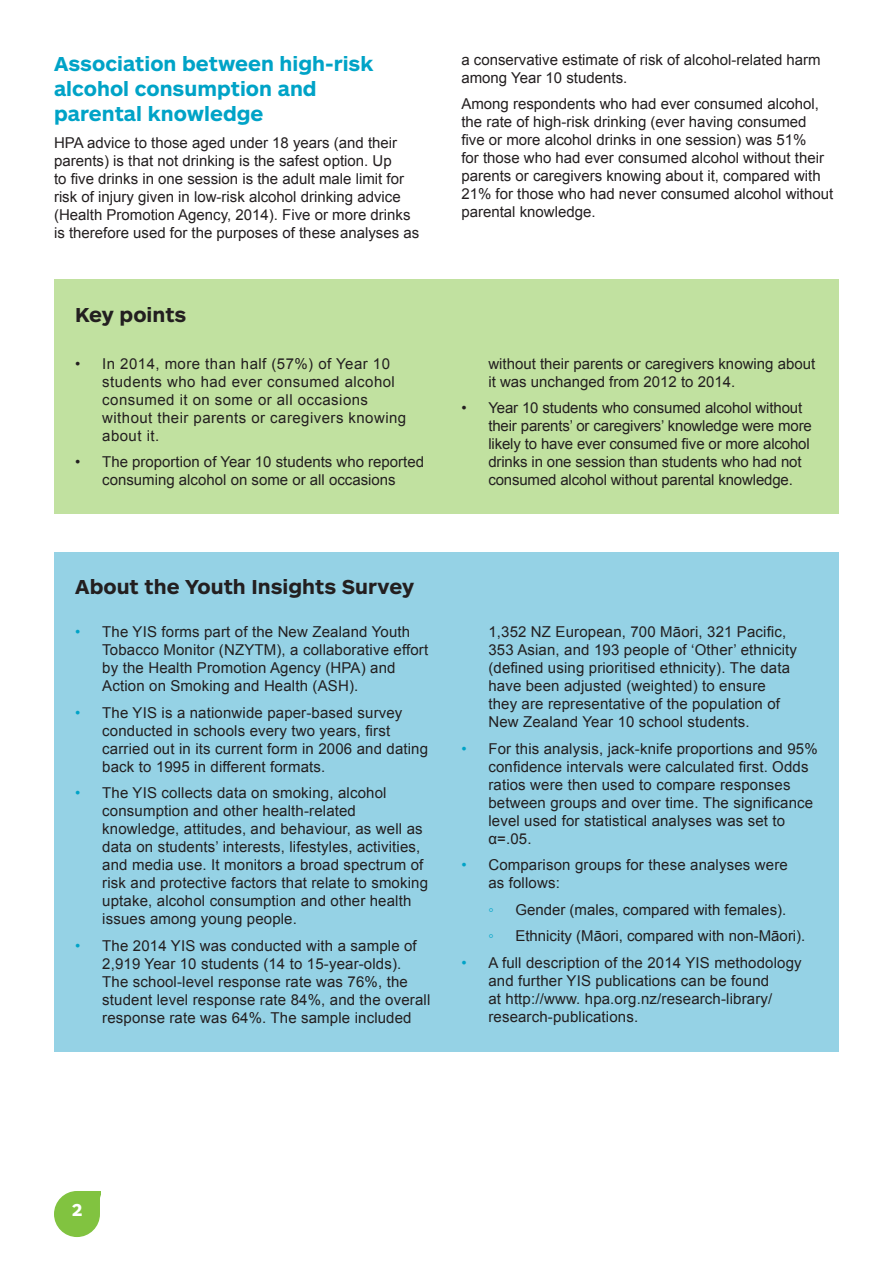
<style>
.page{position:relative;width:893px;height:1263px;background:#fff}
.page>*{position:absolute;margin:0;border:0;box-sizing:border-box;transform-origin:0 0}
.Blue_Heading{font:700 21px/25.2px "ARS Maquette Pro";color:#00a3c7}
.Black_Level_1_Headin{font:700 21px "ARS Maquette Pro";color:#231f20}
.t1{font:700 18px "ARS Maquette Pro";color:#fff}
.Body_Copy{font:15px/18px "Arial";letter-spacing:.01em;color:#231f20}
.Body_Copy-2{font:15px/18px "Arial";letter-spacing:-.01em;color:#231f20}
.Body_Copy-3{font:15px/18px "Arial";letter-spacing:.03em;color:#231f20}
.Body_Copy-4{font:15px "Arial";color:#00a3c7}
.s1{color:#00a3c7}
</style>
<div class="page">
<svg style="left:54px;top:1191px;width:47px;height:46px"></svg>
<div style="left:54px;top:552px;width:785px;height:499px;background:#95d2e5"></div>
<div style="left:54px;top:279px;width:785px;height:235px;background:#c1e1a0"></div>
<p class="Blue_Heading" style="left:54px;top:50px;width:321px">Association between high-risk alcohol consumption and parental knowledge</p>
<p class="Body_Copy" style="left:54px;top:134px;width:367px">HPA advice to those aged under 18 years (and their parents) is that not drinking is the safest option. Up<br>to five drinks in one session is the adult male limit for risk of injury given in low-risk alcohol drinking advice (Health Promotion Agency, 2014). Five or more drinks is therefore used for the purposes of these analyses as</p>
<p class="Black_Level_1_Headin" style="left:75px;top:301px;width:113px">Key points</p>
<p class="Body_Copy-3" style="left:102px;top:355px;width:306px;text-indent:-27px">• In 2014, more than half (57%) of Year 10 students who had ever consumed alcohol consumed it on some or all occasions without their parents or caregivers knowing about it.</p>
<p class="Body_Copy" style="left:75px;top:453px;width:350px;text-align:center">• The proportion of Year 10 students who reported consuming alcohol on some or all occasions</p>
<p class="Body_Copy" style="left:461px;top:51px;width:361px">a conservative estimate of risk of alcohol-related harm among Year 10 students.</p>
<p class="Body_Copy" style="left:461px;top:95px;width:373px">Among respondents who had ever consumed alcohol, the rate of high-risk drinking (ever having consumed five or more alcohol drinks in one session) was 51%<br>for those who had ever consumed alcohol without their parents or caregivers knowing about it, compared with 21% for those who had never consumed alcohol without parental knowledge.</p>
<p class="Body_Copy" style="left:488px;top:355px;width:328px">without their parents or caregivers knowing about it was unchanged from 2012 to 2014.</p>
<p class="Body_Copy-2" style="left:488px;top:399px;width:325px;text-indent:-27px">• Year 10 students who consumed alcohol without their parents’ or caregivers’ knowledge were more likely to have ever consumed five or more alcohol drinks in one session than students who had not consumed alcohol without parental knowledge.</p>
<p class="Black_Level_1_Headin" style="left:75px;top:573px;width:340px">About the Youth Insights Survey</p>
<p class="Body_Copy" style="left:102px;top:623px;width:327px;text-indent:-27px"><span class="s1">•</span> The YIS forms part of the New Zealand Youth Tobacco Monitor (NZYTM), a collaborative effort by the Health Promotion Agency (HPA) and Action on Smoking and Health (ASH).</p>
<p class="Body_Copy" style="left:102px;top:704px;width:327px;text-indent:-27px"><span class="s1">•</span> The YIS is a nationwide paper-based survey conducted in schools every two years, first carried out in its current form in 2006 and dating back to 1995 in different formats.</p>
<p class="Body_Copy" style="left:102px;top:784px;width:327px;text-indent:-27px"><span class="s1">•</span> The YIS collects data on smoking, alcohol consumption and other health-related knowledge, attitudes, and behaviour, as well as data on students’ interests, lifestyles, activities, and media use. It monitors a broad spectrum of risk and protective factors that relate to smoking uptake, alcohol consumption and other health issues among young people.</p>
<p class="Body_Copy" style="left:102px;top:937px;width:330px;text-indent:-27px"><span class="s1">•</span> The 2014 YIS was conducted with a sample of 2,919 Year 10 students (14 to 15-year-olds).<br>The school-level response rate was 76%, the student level response rate 84%, and the overall response rate was 64%. The sample included</p>
<p class="Body_Copy" style="left:488px;top:623px;width:310px">1,352 NZ European, 700 Māori, 321 Pacific, 353 Asian, and 193 people of ‘Other’ ethnicity (defined using prioritised ethnicity). The data have been adjusted (weighted) to ensure they are representative of the population of New Zealand Year 10 school students.</p>
<p class="Body_Copy" style="left:488px;top:740px;width:331px;text-indent:-27px"><span class="s1">•</span> For this analysis, jack-knife proportions and 95% confidence intervals were calculated first. Odds ratios were then used to compare responses between groups and over time. The significance level used for statistical analyses was set to α=.05.</p>
<p class="Body_Copy" style="left:488px;top:856px;width:301px;text-indent:-27px"><span class="s1">•</span> Comparison groups for these analyses were as follows:</p>
<p class="Body_Copy-4" style="left:488px;top:900px;width:7px">◦</p>
<p class="Body_Copy" style="left:515px;top:901px;width:272px">Gender (males, compared with females).</p>
<p class="Body_Copy-4" style="left:488px;top:926px;width:7px">◦</p>
<p class="Body_Copy" style="left:515px;top:927px;width:292px">Ethnicity (Māori, compared with non-Māori).</p>
<p class="Body_Copy" style="left:488px;top:954px;width:315px;text-indent:-27px"><span class="s1">•</span> A full description of the 2014 YIS methodology and further YIS publications can be found<br>at http://www. hpa.org.nz/research-library/ research-publications.</p>
<p class="t1" style="left:72px;top:1198px;width:12px">2</p>
</div>
